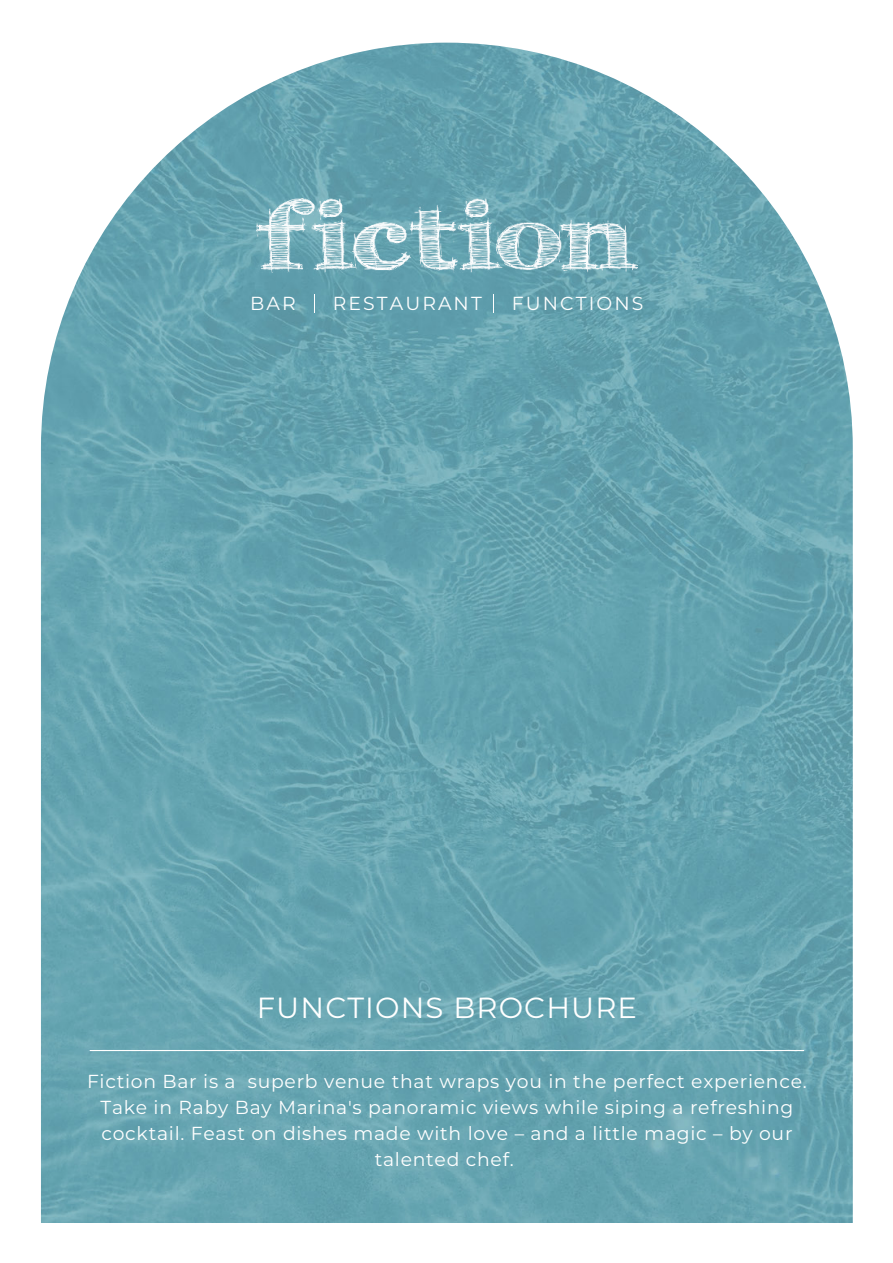
<style>
.page{position:relative;width:893px;height:1263px;background:#fff}
.page>*{position:absolute;margin:0;border:0;box-sizing:border-box;transform-origin:0 0}
.t1{font:29.1px "Montserrat";letter-spacing:.04em;color:#fff}
.t2{font:18.9px "Montserrat";letter-spacing:.11em;color:#fff}
.t3{font:18.75px/26.1px "Montserrat";letter-spacing:.04em;color:#fff;text-align:center}
</style>
<div class="page">
<img style="left:41px;top:43px;width:812px;height:1180px">
<hr style="left:90px;top:1050px;width:714px;height:1px;background:#fff">
<img style="left:257px;top:199px;width:380px;height:74px">
<svg style="left:314px;top:294px;width:1px;height:18px"></svg>
<svg style="left:493px;top:294px;width:1px;height:18px"></svg>
<p class="t2" style="left:250px;top:295px;width:47px">BAR</p>
<p class="t2" style="left:333px;top:295px;width:151px">RESTAURANT</p>
<p class="t2" style="left:512px;top:295px;width:133px">FUNCTIONS</p>
<h1 class="t1" style="left:257px;top:994px;width:382px">FUNCTIONS BROCHURE</h1>
<p class="t3" style="left:87px;top:1069px;width:721px">Fiction Bar is a superb venue that wraps you in the perfect experience.<br>Take in Raby Bay Marina's panoramic views while siping a refreshing cocktail. Feast on dishes made with love – and a little magic – by our talented chef.</p>
</div>
